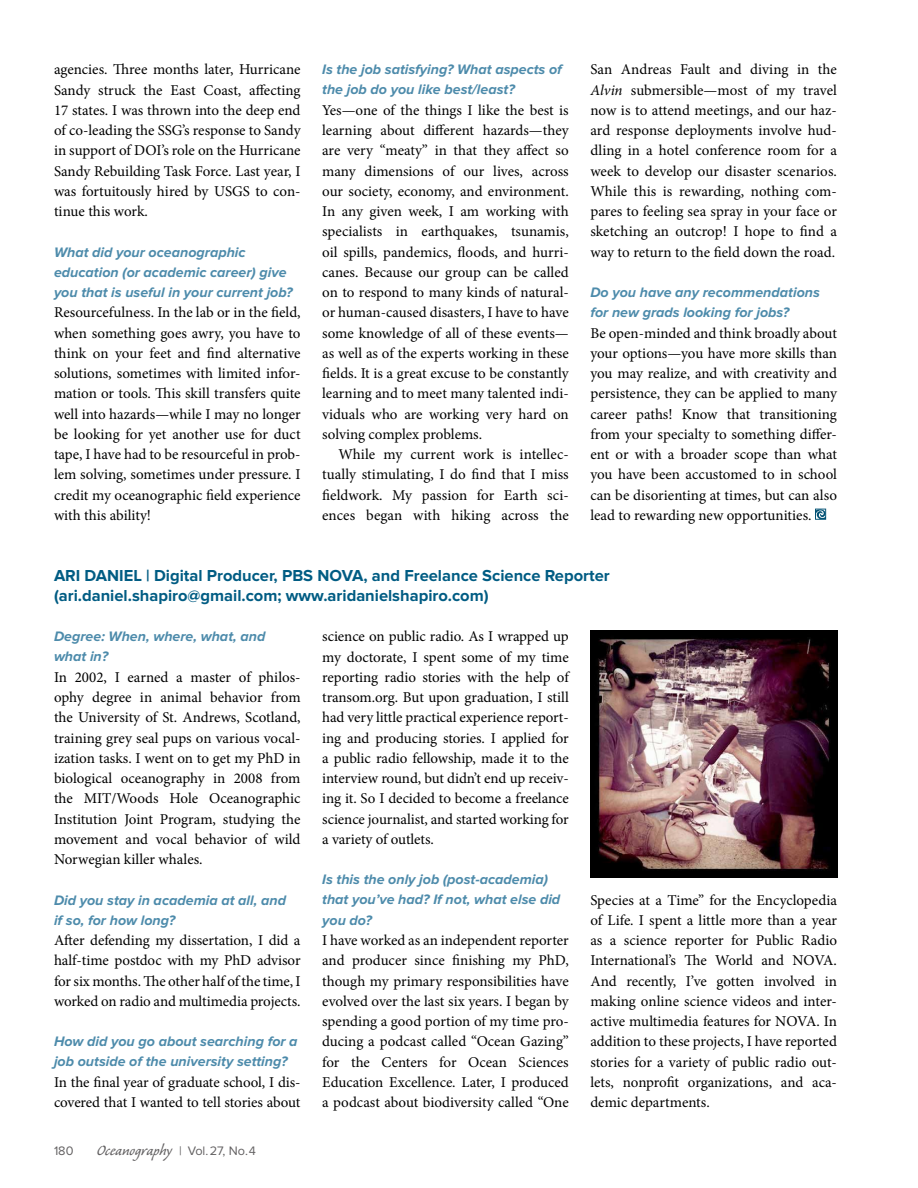
<style>
.page{position:relative;width:918px;height:1188px;background:#fff}
.page>*{position:absolute;margin:0;border:0;box-sizing:border-box;transform-origin:0 0}
.t1{font:700 16.5px/20.2px "Proxima Nova";color:#005c83}
.t2{font:15px/20.2px "Minion Pro";letter-spacing:-.005em;color:#000;text-align:justify}
.t3{font:italic 700 14.25px/20.2px "Proxima Nova";color:#4d8bab}
.t4{font:12.75px "Proxima Nova";color:#646263}
.s1{font-style:italic}
.s2{font-family:"Caliban";font-size:18.75px}
</style>
<div class="page">
<img style="left:591px;top:631px;width:246px;height:246px">
<svg style="left:815px;top:509px;width:11px;height:11px"></svg>
<p class="t2" style="left:54px;top:59px;width:248px">agencies. Three months later, Hurricane Sandy struck the East Coast, affecting 17 states. I was thrown into the deep end of co-leading the SSG’s response to Sandy in support of DOI’s role on the Hurricane Sandy Rebuilding Task Force. Last year, I was fortuitously hired by USGS to con&shy;tinue this work.</p>
<p class="t3" style="left:54px;top:242px;width:240px">What did your oceanographic education (or academic career) give you that is useful in your current job?</p>
<p class="t2" style="left:54px;top:302px;width:248px">Resourcefulness. In the lab or in the field, when something goes awry, you have to think on your feet and find alternative solutions, sometimes with limited infor&shy;mation or tools. This skill transfers quite well into hazards—while I may no longer be looking for yet another use for duct tape, I have had to be resourceful in prob&shy;lem solving, sometimes under pressure. I credit my oceanographic field experience with this ability!</p>
<p class="t3" style="left:322px;top:60px;width:241px">Is the job satisfying? What aspects of the job do you like best/least?</p>
<p class="t2" style="left:322px;top:100px;width:248px">Yes—one of the things I like the best is learning about different hazards—they are very “meaty” in that they affect so many dimensions of our lives, across our society, economy, and environment.<br>In any given week, I am working with specialists in earthquakes, tsunamis, oil spills, pandemics, floods, and hurri&shy;canes. Because our group can be called on to respond to many kinds of natural&shy;or human-caused disasters, I have to have some knowledge of all of these events— as well as of the experts working in these fields. It is a great excuse to be constantly learning and to meet many talented indi&shy;viduals who are working very hard on solving complex problems.</p>
<p class="t2" style="left:322px;top:444px;width:248px;text-indent:16px">While my current work is intellec&shy;tually stimulating, I do find that I miss fieldwork. My passion for Earth sci&shy;ences began with hiking across the</p>
<p class="t2" style="left:590px;top:59px;width:248px">San Andreas Fault and diving in the <span class="s1">Alvin</span> submersible—most of my travel now is to attend meetings, and our haz&shy;ard response deployments involve hud&shy;dling in a hotel conference room for a week to develop our disaster scenarios.<br>While this is rewarding, nothing com&shy;pares to feeling sea spray in your face or sketching an outcrop! I hope to find a way to return to the field down the road.</p>
<p class="t3" style="left:590px;top:282px;width:231px">Do you have any recommendations for new grads looking for jobs?</p>
<p class="t2" style="left:590px;top:323px;width:248px">Be open-minded and think broadly about your options—you have more skills than you may realize, and with creativity and persistence, they can be applied to many career paths! Know that transitioning from your specialty to something differ&shy;ent or with a broader scope than what you have been accustomed to in school can be disorienting at times, but can also lead to rewarding new opportunities.</p>
<p class="t1" style="left:54px;top:565px;width:557px">ARI DANIEL | Digital Producer, PBS NOVA, and Freelance Science Reporter (ari.daniel.shapiro@gmail.com; www.aridanielshapiro.com)</p>
<p class="t3" style="left:54px;top:627px;width:213px">Degree: When, where, what, and what in?</p>
<p class="t2" style="left:54px;top:667px;width:248px">In 2002, I earned a master of philos&shy;ophy degree in animal behavior from the University of St. Andrews, Scotland, training grey seal pups on various vocal&shy;ization tasks. I went on to get my PhD in biological oceanography in 2008 from the MIT/Woods Hole Oceanographic Institution Joint Program, studying the movement and vocal behavior of wild Norwegian killer whales.</p>
<p class="t3" style="left:54px;top:890px;width:234px">Did you stay in academia at all, and if so, for how long?</p>
<p class="t2" style="left:54px;top:930px;width:248px">After defending my dissertation, I did a half-time postdoc with my PhD advisor for six months. The other half of the time, I worked on radio and multimedia projects.</p>
<p class="t3" style="left:54px;top:1032px;width:245px">How did you go about searching for a job outside of the university setting?</p>
<p class="t2" style="left:54px;top:1072px;width:248px">In the final year of graduate school, I dis&shy;covered that I wanted to tell stories about</p>
<p class="t4" style="left:54px;top:1143px;width:203px">180 <span class="s2">Oceanography</span> | Vol.27, No.4</p>
<p class="t2" style="left:322px;top:626px;width:248px">science on public radio. As I wrapped up my doctorate, I spent some of my time reporting radio stories with the help of transom.org. But upon graduation, I still had very little practical experience report&shy;ing and producing stories. I applied for a public radio fellowship, made it to the interview round, but didn’t end up receiv&shy;ing it. So I decided to become a freelance science journalist, and started working for a variety of outlets.</p>
<p class="t3" style="left:322px;top:870px;width:240px">Is this the only job (post-academia) that you’ve had? If not, what else did you do?</p>
<p class="t2" style="left:322px;top:930px;width:248px">I have worked as an independent reporter and producer since finishing my PhD, though my primary responsibilities have evolved over the last six years. I began by spending a good portion of my time pro&shy;ducing a podcast called “Ocean Gazing” for the Centers for Ocean Sciences Education Excellence. Later, I produced a podcast about biodiversity called “One</p>
<p class="t2" style="left:590px;top:890px;width:248px">Species at a Time” for the Encyclopedia of Life. I spent a little more than a year as a science reporter for Public Radio International’s The World and NOVA.<br>And recently, I’ve gotten involved in making online science videos and inter&shy;active multimedia features for NOVA. In addition to these projects, I have reported stories for a variety of public radio out&shy;lets, nonprofit organizations, and aca&shy;demic departments.</p>
</div>
